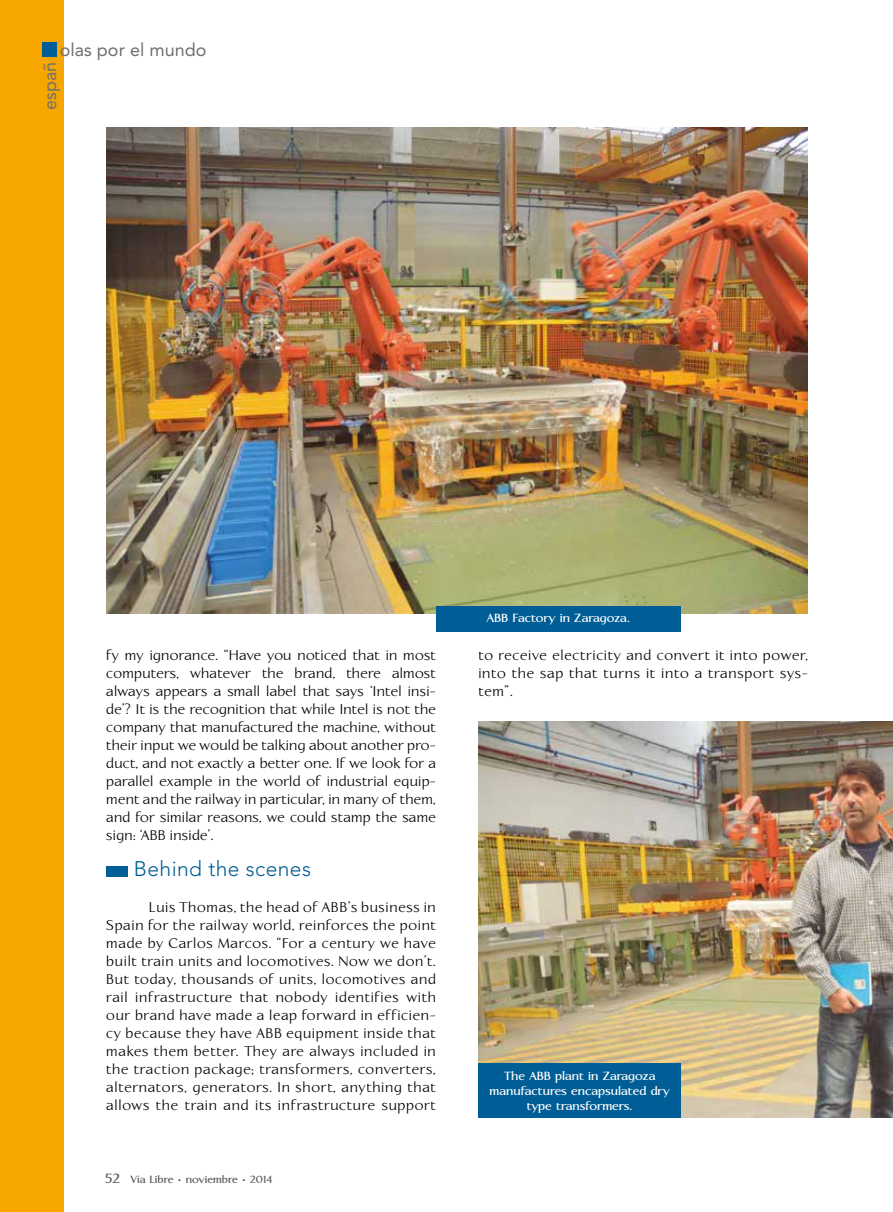
<style>
.page{position:relative;width:893px;height:1212px;background:#fff}
.page>*{position:absolute;margin:0;border:0;box-sizing:border-box;transform-origin:0 0}
.t1{font:300 21px "Avenir LT";letter-spacing:.02em;color:#005d95}
.t2{font:18px "Avenir LT";color:#706f6f}
.t3{font:14.25px/18px "Linotype Aperto";letter-spacing:.05em;color:#000;text-align:justify}
.t4{font:700 12px/15px "Linotype Aperto";color:#fff;text-align:center}
.t5{font:700 10.5px "Linotype Aperto";color:#575756}
.s1{font-size:13.5px}
</style>
<div class="page">
<div style="left:0;top:0;width:64px;height:1212px;background:#f7a600"></div>
<div style="left:106px;top:866px;width:22px;height:10px;background:#005d95"></div>
<div style="left:43px;top:43px;width:14px;height:14px;background:#005d95"></div>
<img style="left:106px;top:128px;width:702px;height:486px">
<img style="left:478px;top:722px;width:415px;height:396px">
<div style="left:436px;top:606px;width:245px;height:26px;background:#005d95"></div>
<div style="left:478px;top:1064px;width:203px;height:54px;background:#005d95"></div>
<p class="t2" style="left:60px;top:39px;width:148px">olas por el mundo</p>
<p class="t2" style="left:39px;top:110px;width:50px;rotate:-90deg">españ</p>
<p class="t3" style="left:106px;top:647px;width:331px">fy my ignorance. “Have you noticed that in most computers, whatever the brand, there almost always appears a small label that says ‘Intel insi&shy;de’? It is the recognition that while Intel is not the company that manufactured the machine, without their input we would be talking about another pro&shy;duct, and not exactly a better one. If we look for a parallel example in the world of industrial equip&shy;ment and the railway in particular, in many of them, and for similar reasons, we could stamp the same sign: ‘ABB inside’.</p>
<h1 class="t1" style="left:134px;top:857px;width:179px">Behind the scenes</h1>
<p class="t3" style="left:106px;top:899px;width:331px;text-indent:43px">Luis Thomas, the head of ABB’s business in Spain for the railway world, reinforces the point made by Carlos Marcos. “For a century we have built train units and locomotives. Now we don’t.<br>But today, thousands of units, locomotives and rail infrastructure that nobody identifies with our brand have made a leap forward in efficien&shy;cy because they have ABB equipment inside that makes them better. They are always included in the traction package; transformers, converters, alternators, generators. In short, anything that allows the train and its infrastructure support</p>
<p class="t5" style="left:105px;top:1173px;width:168px"><span class="s1">52</span> Vía Libre • noviembre • 2014</p>
<p class="t4" style="left:487px;top:611px;width:145px">ABB Factory in Zaragoza.</p>
<p class="t3" style="left:478px;top:647px;width:331px">to receive electricity and convert it into power, into the sap that turns it into a transport sys&shy;tem”.</p>
<p class="t4" style="left:489px;top:1069px;width:182px">The ABB plant in Zaragoza manufactures encapsulated dry type transformers.</p>
</div>
